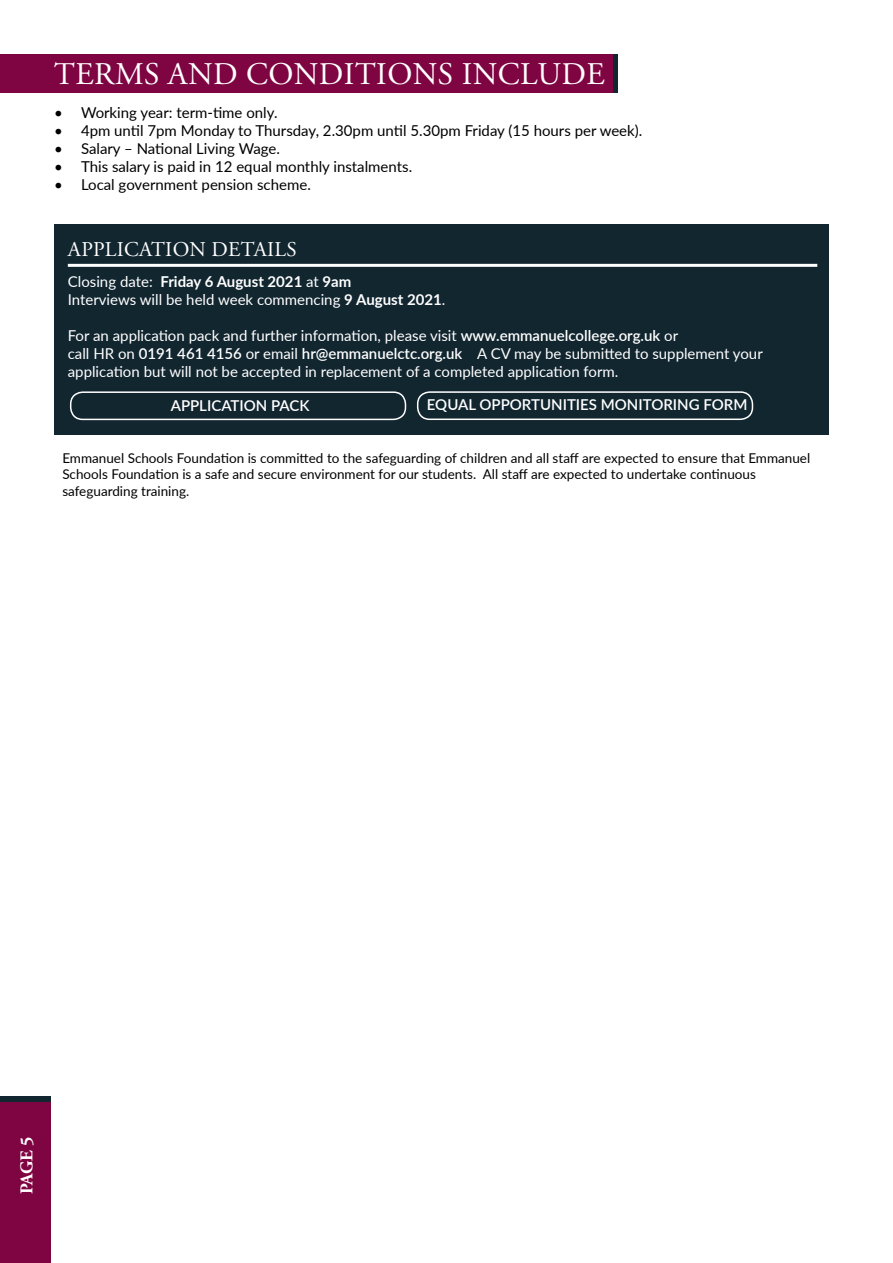
<style>
.page{position:relative;width:893px;height:1263px;background:#fff}
.page>*{position:absolute;margin:0;border:0;box-sizing:border-box;transform-origin:0 0}
.t1{font:31.5px "Adobe Garamond Pro";letter-spacing:.015em;color:#fff}
.t2{font:21px "Adobe Garamond Pro";letter-spacing:.015em;color:#fff}
.t3{font:700 18px "Adobe Garamond Pro";color:#fff}
.t4{font:15px/18px "Lato";color:#fff}
.t5{font:15px "Lato";color:#000}
.t6{font:600 15px "Lato";color:#fff}
.t7{font:13.5px/16.2px "Lato";color:#000}
.s1{font-weight:700}
.s2{font-weight:600}
</style>
<div class="page">
<div style="left:0;top:1102px;width:50px;height:161px;background:#7f0542"></div>
<div style="left:0;top:1097px;width:50px;height:5px;background:#122630"></div>
<div style="left:0;top:54px;width:613px;height:38px;background:#7f0542"></div>
<div style="left:613px;top:54px;width:5px;height:38px;background:#122630"></div>
<div style="left:54px;top:224px;width:774px;height:211px;background:#122630"></div>
<div style="left:417px;top:391px;width:336px;height:29px;border:2px solid #fff;border-radius:12px"></div>
<hr style="left:68px;top:264px;width:749px;height:3px;background:#fff">
<div style="left:70px;top:391px;width:336px;height:29px;border:2px solid #fff;border-radius:12px"></div>
<h1 class="t1" style="left:54px;top:55px;width:552px">TERMS AND CONDITIONS INCLUDE</h1>
<p class="t5" style="left:54px;top:102px;width:225px">• Working year: term-time only.</p>
<p class="t5" style="left:54px;top:120px;width:590px">• 4pm until 7pm Monday to Thursday, 2.30pm until 5.30pm Friday (15 hours per week).</p>
<p class="t5" style="left:54px;top:138px;width:227px">• Salary – National Living Wage.</p>
<p class="t5" style="left:54px;top:156px;width:360px">• This salary is paid in 12 equal monthly instalments.</p>
<p class="t5" style="left:54px;top:174px;width:258px">• Local government pension scheme.</p>
<h2 class="t2" style="left:68px;top:237px;width:230px">APPLICATION DETAILS</h2>
<p class="t4" style="left:68px;top:272px;width:379px">Closing date: <span class="s1">Friday 6 August 2021</span> at <span class="s1">9am<br></span>Interviews will be held week commencing <span class="s1">9 August 2021</span>.</p>
<p class="t4" style="left:68px;top:326px;width:696px">For an application pack and further information, please visit <span class="s2">www.emmanuelcollege.org.uk</span> or<br>call HR on <span class="s2">0191 461 4156</span> or email <span class="s2">hr@emmanuelctc.org.uk</span> A CV may be submitted to supplement your application but will not be accepted in replacement of a completed application form.</p>
<p class="t6" style="left:171px;top:395px;width:140px">APPLICATION PACK</p>
<p class="t6" style="left:427px;top:393px;width:322px">EQUAL OPPORTUNITIES MONITORING FORM</p>
<p class="t7" style="left:62px;top:449px;width:749px">Emmanuel Schools Foundation is committed to the safeguarding of children and all staff are expected to ensure that Emmanuel<br>Schools Foundation is a safe and secure environment for our students. All staff are expected to undertake continuous safeguarding training.</p>
<p class="t3" style="left:16px;top:1194px;width:59px;rotate:-90deg">PAGE 5</p>
</div>
